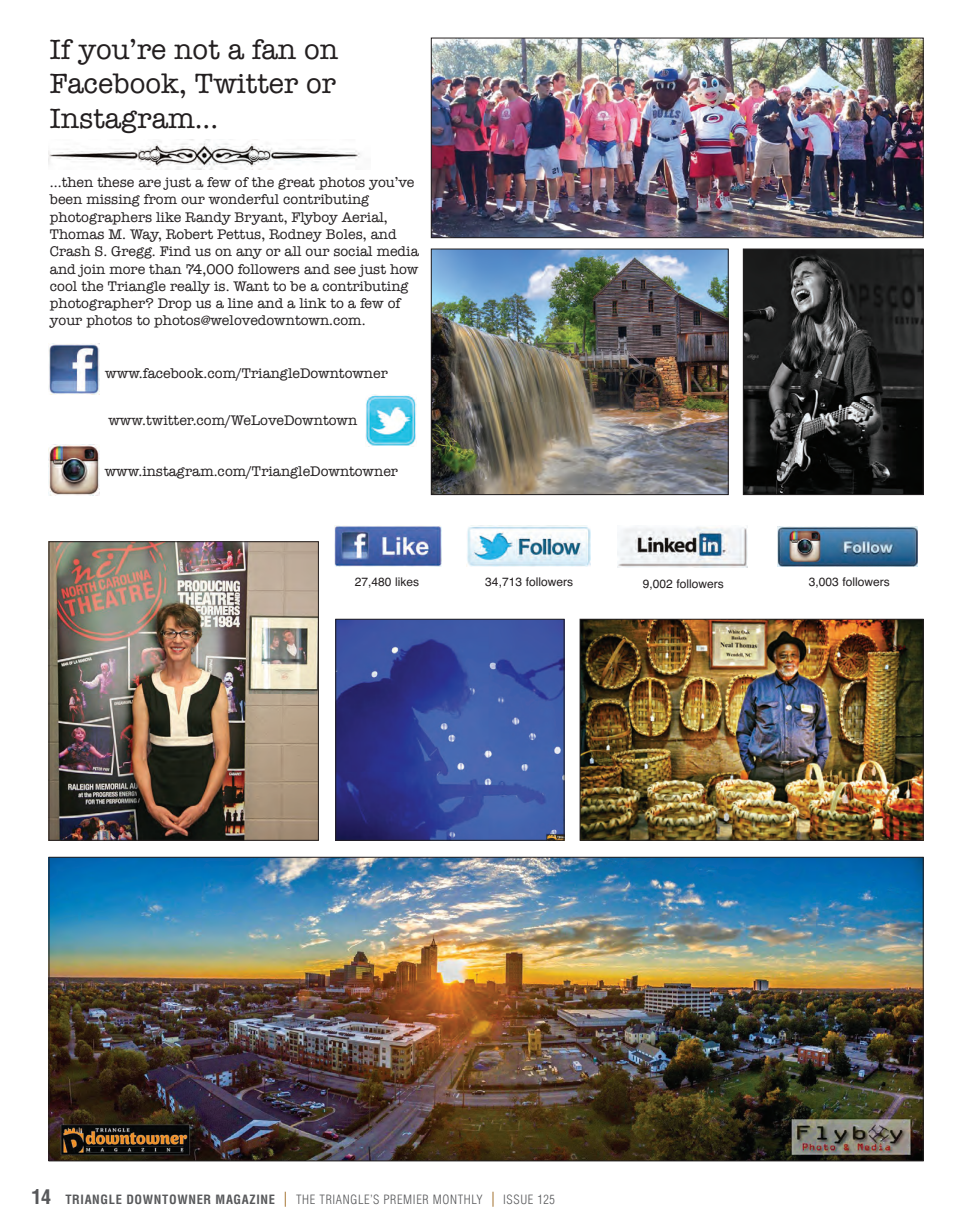
<style>
.page{position:relative;width:971px;height:1230px;background:#fff}
.page>*{position:absolute;margin:0;border:0;box-sizing:border-box;transform-origin:0 0}
.t1{font:28.75px/34.5px "American Typewriter";color:#231f20;text-align:justify}
.t2{font:14.38px/17.2px "American Typewriter";color:#231f20}
.t3{font:300 condensed 12.5px "Helvetica LT Std";letter-spacing:.05em;color:#57585a}
.t4{font:12px "Helvetica";color:#231f20}
.s1{font-weight:700;font-size:20px}
.s2{font-weight:700}
.s3{font-size:15px;color:#8f5200}
</style>
<div class="page">
<img style="left:49px;top:344px;width:51px;height:51px">
<img style="left:365px;top:395px;width:51px;height:51px">
<img style="left:49px;top:444px;width:51px;height:51px">
<img style="left:51px;top:543px;width:266px;height:295px">
<div style="left:49px;top:541px;width:270px;height:299px;border:1px solid #231f20"></div>
<img style="left:582px;top:621px;width:339px;height:217px">
<div style="left:580px;top:619px;width:343px;height:221px;border:1px solid #231f20"></div>
<img style="left:337px;top:621px;width:225px;height:217px">
<div style="left:335px;top:619px;width:229px;height:221px;border:1px solid #231f20"></div>
<img style="left:433px;top:40px;width:488px;height:196px">
<div style="left:431px;top:38px;width:492px;height:200px;border:1px solid #231f20"></div>
<img style="left:433px;top:251px;width:294px;height:242px">
<div style="left:431px;top:249px;width:298px;height:246px;border:1px solid #231f20"></div>
<img style="left:745px;top:251px;width:176px;height:242px">
<div style="left:743px;top:249px;width:180px;height:246px;border:1px solid #231f20"></div>
<img style="left:51px;top:859px;width:870px;height:300px">
<img style="left:334px;top:526px;width:107px;height:41px">
<img style="left:466px;top:526px;width:125px;height:41px">
<img style="left:777px;top:526px;width:140px;height:40px">
<img style="left:618px;top:527px;width:129px;height:40px">
<img style="left:49px;top:139px;width:311px;height:30px">
<h1 class="t1" style="left:50px;top:31px;width:290px">If you’re not a fan on Facebook, Twitter or Instagram...</h1>
<p class="t2" style="left:50px;top:173px;width:370px">...then these are just a few of the great photos you’ve been missing from our wonderful contributing photographers like Randy Bryant, Flyboy Aerial, Thomas M. Way, Robert Pettus, Rodney Boles, and Crash S. Gregg. Find us on any or all our social media and join more than 74,000 followers and see just how cool the Triangle really is. Want to be a contributing photographer? Drop us a line and a link to a few of your photos to photos@welovedowntown.com.</p>
<p class="t2" style="left:105px;top:364px;width:284px">www.facebook.com/TriangleDowntowner</p>
<p class="t2" style="left:108px;top:411px;width:250px">www.twitter.com/WeLoveDowntown</p>
<p class="t2" style="left:105px;top:462px;width:295px">www.instagram.com/TriangleDowntowner</p>
<p class="t4" style="left:355px;top:573px;width:66px">27,480 likes</p>
<p class="t4" style="left:485px;top:573px;width:89px">34,713 followers</p>
<p class="t4" style="left:643px;top:574px;width:83px">9,002 followers</p>
<p class="t4" style="left:809px;top:573px;width:83px">3,003 followers</p>
<p class="t3" style="left:32px;top:1191px;width:525px"><span class="s1">14</span> <span class="s2">TRIANGLE DOWNTOWNER MAGAZINE</span> <span class="s3">|</span> THE TRIANGLE’S PREMIER MONTHLY <span class="s3">|</span> ISSUE 125</p>
</div>
